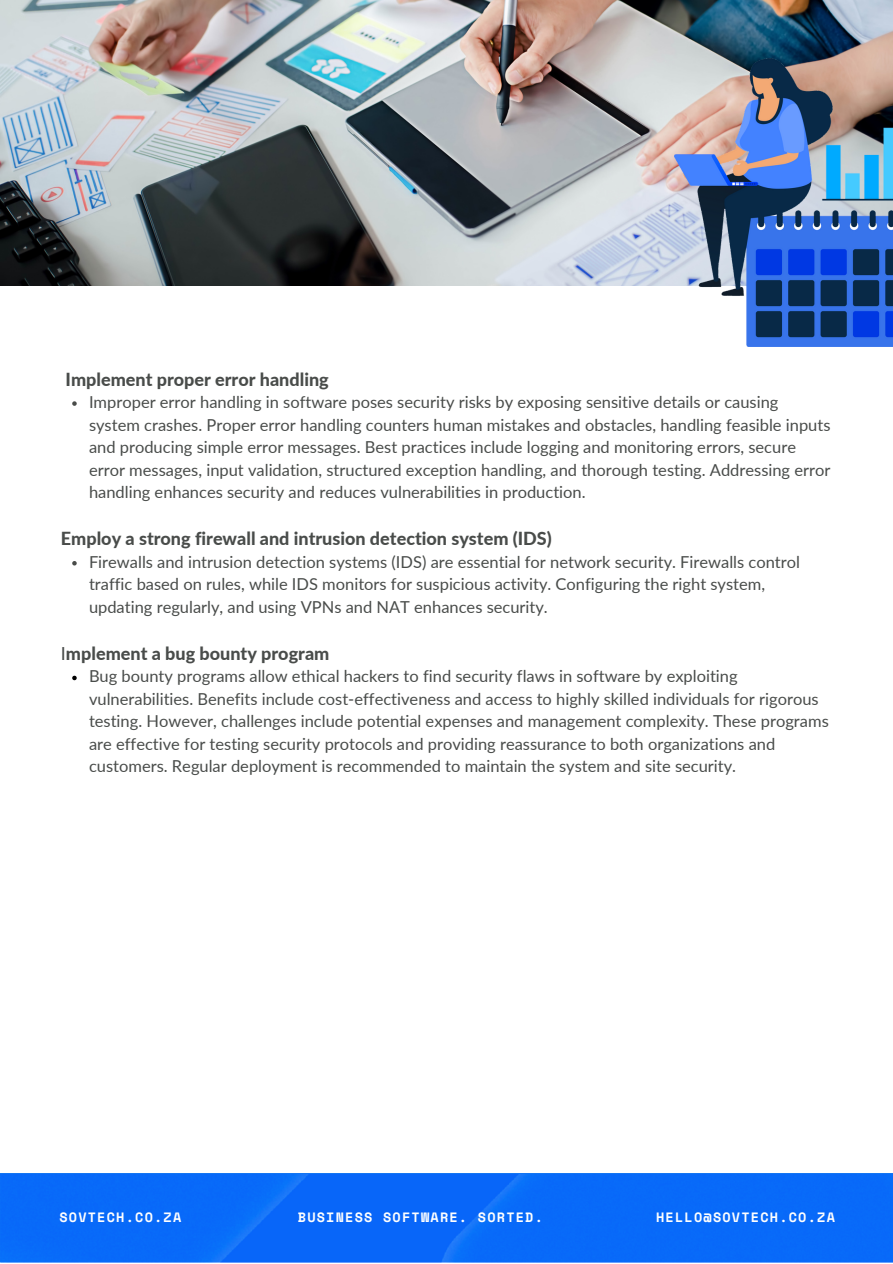
<style>
.page{position:relative;width:893px;height:1264px;background:#fff}
.page>*{position:absolute;margin:0;border:0;box-sizing:border-box;transform-origin:0 0}
.t1{font:800 18px "Lato";color:#494c4a}
.t2{font:16.5px/22.5px "Lato";color:#494c4a}
.t3{font:700 13.5px "Space Mono";letter-spacing:.09em;color:#fff}
.s1{font-weight:400}
</style>
<div class="page">
<img style="left:0;top:0;width:892px;height:285px">
<div style="left:0;top:1174px;width:892px;height:88px;background:#0869f9"></div>
<img style="left:674px;top:59px;width:218px;height:287px">
<svg style="left:72px;top:401px;width:5px;height:5px"></svg>
<svg style="left:72px;top:561px;width:5px;height:4px"></svg>
<svg style="left:72px;top:675px;width:5px;height:5px"></svg>
<p class="t1" style="left:66px;top:368px;width:265px">Implement proper error handling</p>
<p class="t2" style="left:89px;top:390px;width:743px">Improper error handling in software poses security risks by exposing sensitive details or causing system crashes. Proper error handling counters human mistakes and obstacles, handling feasible inputs and producing simple error messages. Best practices include logging and monitoring errors, secure error messages, input validation, structured exception handling, and thorough testing. Addressing error handling enhances security and reduces vulnerabilities in production.</p>
<p class="t1" style="left:61px;top:527px;width:492px">Employ a strong firewall and intrusion detection system (IDS)</p>
<p class="t2" style="left:89px;top:550px;width:712px">Firewalls and intrusion detection systems (IDS) are essential for network security. Firewalls control traffic based on rules, while IDS monitors for suspicious activity. Configuring the right system, updating regularly, and using VPNs and NAT enhances security.</p>
<p class="t1" style="left:61px;top:642px;width:270px"><span class="s1">I</span>mplement a bug bounty program</p>
<p class="t2" style="left:89px;top:665px;width:741px">Bug bounty programs allow ethical hackers to find security flaws in software by exploiting vulnerabilities. Benefits include cost-effectiveness and access to highly skilled individuals for rigorous testing. However, challenges include potential expenses and management complexity. These programs are effective for testing security protocols and providing reassurance to both organizations and customers. Regular deployment is recommended to maintain the system and site security.</p>
<p class="t3" style="left:59px;top:1206px;width:123px">SOVTECH.CO.ZA</p>
<p class="t3" style="left:298px;top:1206px;width:246px">BUSINESS SOFTWARE. SORTED.</p>
<p class="t3" style="left:656px;top:1206px;width:180px">HELLO@SOVTECH.CO.ZA</p>
</div>
